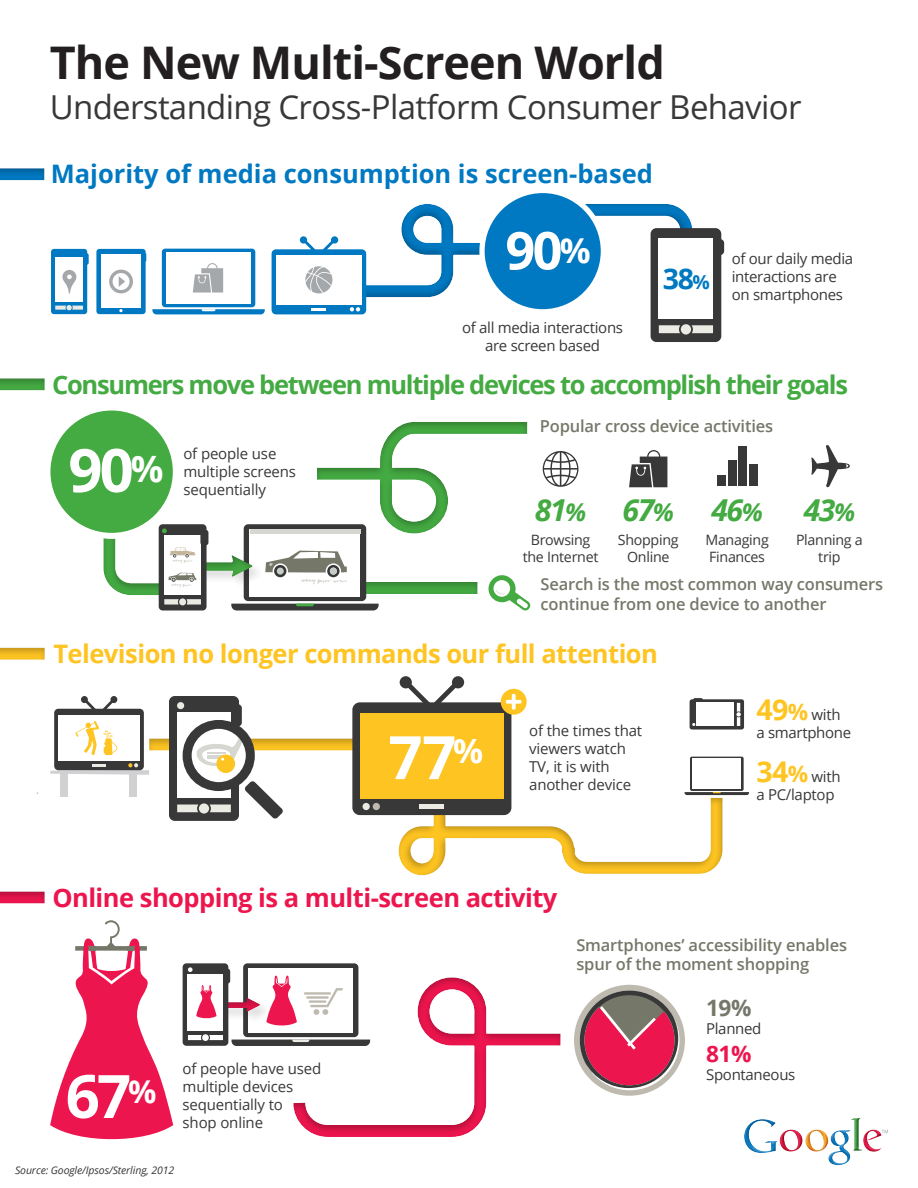
<style>
.page{position:relative;width:918px;height:1188px;background:#fff}
.page>*{position:absolute;margin:0;border:0;box-sizing:border-box;transform-origin:0 0}
.t1{font:700 60px "Open Sans";color:#fff}
.t2{font:700 52.2px "Open Sans";color:#fff}
.t3{font:700 45px "Open Sans";letter-spacing:-.02em;color:#231f20}
.t4{font:700 33.3px "Open Sans";color:#fff}
.t5{font:33px "Open Sans";letter-spacing:-.02em;color:#383839}
.t6{font:italic 700 30.3px "Open Sans";letter-spacing:-.05em;color:#44aa42}
.t7{font:700 28.5px "Open Sans";color:#0079c2}
.t8{font:700 25.5px "Open Sans";letter-spacing:-.05em;color:#44aa42}
.t9{font:700 25.5px "Open Sans";letter-spacing:-.02em;color:#fec422}
.t10{font:700 25.5px "Open Sans";color:#0079c2}
.t11{font:700 25.5px "Open Sans";letter-spacing:-.02em;color:#ed154e}
.t12{font:700 22.65px "Open Sans";color:#757869}
.t13{font:700 22.65px "Open Sans";color:#ed154e}
.t14{font:600 16.5px/19.8px "Open Sans";letter-spacing:-.01em;color:#757869}
.t15{font:15px/18px "Open Sans";letter-spacing:-.01em;color:#383839}
.t16{font:14.25px/17.1px "Open Sans";letter-spacing:-.02em;color:#383839}
.t17{font:italic 10.5px "Open Sans";letter-spacing:-.01em;color:#383839}
.s1{font-size:34.35px}
.s2{font-size:19.35px}
.s3{font-size:24.6px}
.s4{font-weight:700;font-size:28.65px;color:#fec422}
.s5{font-weight:700;font-size:22.65px;color:#fec422}
</style>
<div class="page">
<div style="left:0;top:168px;width:47px;height:15px;background:#231f20;opacity:.3"></div>
<div style="left:0;top:378px;width:47px;height:15px;background:#231f20;opacity:.3"></div>
<div style="left:0;top:647px;width:47px;height:15px;background:#231f20;opacity:.3"></div>
<div style="left:0;top:891px;width:47px;height:15px;background:#231f20;opacity:.3"></div>
<div style="left:292px;top:977px;width:270px;height:162px;background:#231f20;opacity:.3"></div>
<div style="left:572px;top:202px;width:122px;height:75px;background:#231f20;opacity:.3"></div>
<svg style="left:744px;top:1118px;width:144px;height:47px"></svg>
<svg style="left:863px;top:1130px;width:19px;height:22px"></svg>
<div style="left:482px;top:190px;width:121px;height:122px;background:#0079c2;border-radius:50%"></div>
<div style="left:479px;top:188px;width:127px;height:126px;border:5px solid #fff;border-radius:50%"></div>
<div style="left:47px;top:408px;width:129px;height:128px;background:#44aa42;border-radius:50%"></div>
<div style="left:44px;top:405px;width:135px;height:134px;border:6px solid #fff;border-radius:50%"></div>
<svg style="left:543px;top:451px;width:35px;height:36px"></svg>
<svg style="left:629px;top:450px;width:38px;height:37px"></svg>
<svg style="left:102px;top:420px;width:428px;height:190px"></svg>
<div style="left:247px;top:738px;width:120px;height:15px;background:#231f20;opacity:.3"></div>
<div style="left:149px;top:738px;width:90px;height:15px;background:#231f20;opacity:.3"></div>
<div style="left:169px;top:696px;width:70px;height:125px;background:#383839;border-radius:6px"></div>
<div style="left:177px;top:702px;width:7px;height:7px;background:#ebebe4;border-radius:50%"></div>
<svg style="left:177px;top:704px;width:106px;height:115px"></svg>
<div style="left:60px;top:774px;width:7px;height:23px;background:#d1d1d4"></div>
<div style="left:130px;top:774px;width:7px;height:23px;background:#d1d1d4"></div>
<div style="left:54px;top:709px;width:90px;height:61px;background:#383839;border-radius:4px"></div>
<svg style="left:50px;top:763px;width:99px;height:12px"></svg>
<div style="left:59px;top:715px;width:81px;height:46px;background:#fff"></div>
<svg style="left:81px;top:696px;width:36px;height:13px"></svg>
<svg style="left:75px;top:720px;width:42px;height:35px"></svg>
<div style="left:693px;top:698px;width:10px;height:5px;background:#4a4a4b;border-radius:2px"></div>
<div style="left:690px;top:699px;width:54px;height:31px;background:#383839;border-radius:2px"></div>
<div style="left:697px;top:703px;width:37px;height:23px;background:#fff"></div>
<svg style="left:736px;top:703px;width:5px;height:23px"></svg>
<svg style="left:398px;top:790px;width:351px;height:86px"></svg>
<svg style="left:690px;top:757px;width:54px;height:34px"></svg>
<div style="left:693px;top:759px;width:48px;height:30px;background:#fff"></div>
<div style="left:352px;top:702px;width:159px;height:113px;background:#383839;border-radius:7px"></div>
<div style="left:373px;top:803px;width:7px;height:7px;background:#bfbaaf;border-radius:50%"></div>
<div style="left:363px;top:803px;width:7px;height:7px;background:#ebebe4;border-radius:50%"></div>
<div style="left:420px;top:804px;width:24px;height:5px;background:#ebebe4"></div>
<div style="left:360px;top:713px;width:144px;height:86px;background:#fec422"></div>
<div style="left:452px;top:676px;width:12px;height:12px;background:#383839;border-radius:50%"></div>
<svg style="left:405px;top:683px;width:54px;height:20px"></svg>
<div style="left:400px;top:676px;width:12px;height:12px;background:#383839;border-radius:50%"></div>
<div style="left:501px;top:689px;width:26px;height:26px;background:#fec422;border-radius:50%"></div>
<svg style="left:506px;top:694px;width:16px;height:16px"></svg>
<svg style="left:50px;top:920px;width:123px;height:220px"></svg>
<svg style="left:574px;top:985px;width:111px;height:111px"></svg>
<svg style="left:231px;top:1040px;width:139px;height:6px"></svg>
<div style="left:243px;top:963px;width:115px;height:74px;background:#383839;border-radius:4px"></div>
<div style="left:249px;top:968px;width:104px;height:65px;background:#fff"></div>
<div style="left:183px;top:963px;width:45px;height:83px;background:#383839;border-radius:4px"></div>
<div style="left:188px;top:974px;width:35px;height:57px;background:#fff"></div>
<div style="left:202px;top:1034px;width:7px;height:7px;background:#fff;border-radius:50%"></div>
<svg style="left:188px;top:1035px;width:14px;height:5px"></svg>
<svg style="left:209px;top:1035px;width:14px;height:5px"></svg>
<svg style="left:304px;top:988px;width:39px;height:27px"></svg>
<svg style="left:188px;top:967px;width:109px;height:60px"></svg>
<svg style="left:96px;top:249px;width:169px;height:65px"></svg>
<svg style="left:51px;top:249px;width:38px;height:65px"></svg>
<svg style="left:272px;top:204px;width:220px;height:110px"></svg>
<svg style="left:721px;top:239px;width:3px;height:16px"></svg>
<div style="left:651px;top:228px;width:70px;height:114px;background:#383839;border-radius:6px"></div>
<div style="left:659px;top:238px;width:54px;height:81px;background:#fff"></div>
<div style="left:681px;top:324px;width:10px;height:11px;background:#ebebe4;border-radius:50%"></div>
<svg style="left:659px;top:325px;width:21px;height:8px"></svg>
<svg style="left:692px;top:325px;width:21px;height:8px"></svg>
<svg style="left:811px;top:445px;width:39px;height:42px"></svg>
<div style="left:738px;top:447px;width:9px;height:39px;background:#383839"></div>
<div style="left:728px;top:460px;width:9px;height:26px;background:#383839"></div>
<div style="left:717px;top:476px;width:9px;height:10px;background:#383839"></div>
<div style="left:749px;top:465px;width:8px;height:21px;background:#383839"></div>
<p class="t3" style="left:50px;top:31px;width:617px">The New Multi-Screen World</p>
<p class="t5" style="left:50px;top:84px;width:753px">Understanding Cross-Platform Consumer Behavior</p>
<p class="t10" style="left:51px;top:155px;width:604px">Majority of media consumption is screen-based</p>
<p class="t2" style="left:505px;top:214px;width:87px">90<span class="s1">%</span></p>
<p class="t15" style="left:462px;top:318px;width:163px;text-align:center">of all media interactions are screen based</p>
<p class="t7" style="left:663px;top:259px;width:49px">38<span class="s2">%</span></p>
<p class="t15" style="left:732px;top:250px;width:123px">of our daily media interactions are on smartphones</p>
<p class="t8" style="left:52px;top:366px;width:797px">Consumers move between multiple devices to accomplish their goals</p>
<p class="t1" style="left:68px;top:428px;width:97px">90<sup>%</sup></p>
<p class="t15" style="left:183px;top:445px;width:114px">of people use multiple screens sequentially</p>
<p class="t14" style="left:540px;top:416px;width:235px">Popular cross device activities</p>
<p class="t6" style="left:535px;top:489px;width:53px">81<span class="s3">%</span></p>
<p class="t16" style="left:531px;top:531px;width:61px">Browsing</p>
<p class="t16" style="left:523px;top:548px;width:77px">the Internet</p>
<p class="t6" style="left:623px;top:489px;width:53px">67<span class="s3">%</span></p>
<p class="t16" style="left:618px;top:531px;width:62px">Shopping</p>
<p class="t16" style="left:627px;top:548px;width:44px">Online</p>
<p class="t6" style="left:711px;top:489px;width:53px">46<span class="s3">%</span></p>
<p class="t6" style="left:804px;top:489px;width:53px">43<span class="s3">%</span></p>
<p class="t16" style="left:705px;top:531px;width:65px">Managing<br>Finances</p>
<p class="t16" style="left:796px;top:531px;width:68px;text-align:center">Planning a trip</p>
<p class="t14" style="left:540px;top:574px;width:344px">Search is the most common way consumers continue from one device to another</p>
<p class="t9" style="left:53px;top:636px;width:606px">Television no longer commands our full attention</p>
<p class="t15" style="left:756px;top:705px;width:86px"><span class="s4">49</span><span class="s5">%</span> with</p>
<p class="t15" style="left:756px;top:723px;width:96px">a smartphone</p>
<p class="t15" style="left:756px;top:767px;width:86px"><span class="s4">34</span><span class="s5">%</span> with</p>
<p class="t15" style="left:756px;top:785px;width:80px">a PC/laptop</p>
<p class="t15" style="left:529px;top:722px;width:115px">of the times that viewers watch<br>TV, it is with</p>
<p class="t1" style="left:388px;top:715px;width:69px">77</p>
<p class="t4" style="left:453px;top:727px;width:32px">%</p>
<p class="t15" style="left:529px;top:776px;width:104px">another device</p>
<p class="t11" style="left:52px;top:880px;width:507px">Online shopping is a multi-screen activity</p>
<p class="t1" style="left:66px;top:1054px;width:92px">67<sup>%</sup></p>
<p class="t15" style="left:183px;top:1060px;width:140px">of people have used multiple devices sequentially to<br>shop online</p>
<p class="t17" style="left:15px;top:1163px;width:161px">Source: Google/Ipsos/Sterling, 2012</p>
<p class="t14" style="left:576px;top:934px;width:272px">Smartphones’ accessibility enables spur of the moment shopping</p>
<p class="t12" style="left:706px;top:992px;width:47px">19%</p>
<p class="t15" style="left:706px;top:1020px;width:57px">Planned</p>
<p class="t13" style="left:706px;top:1038px;width:47px">81%</p>
<p class="t15" style="left:706px;top:1065px;width:91px">Spontaneous</p>
</div>
